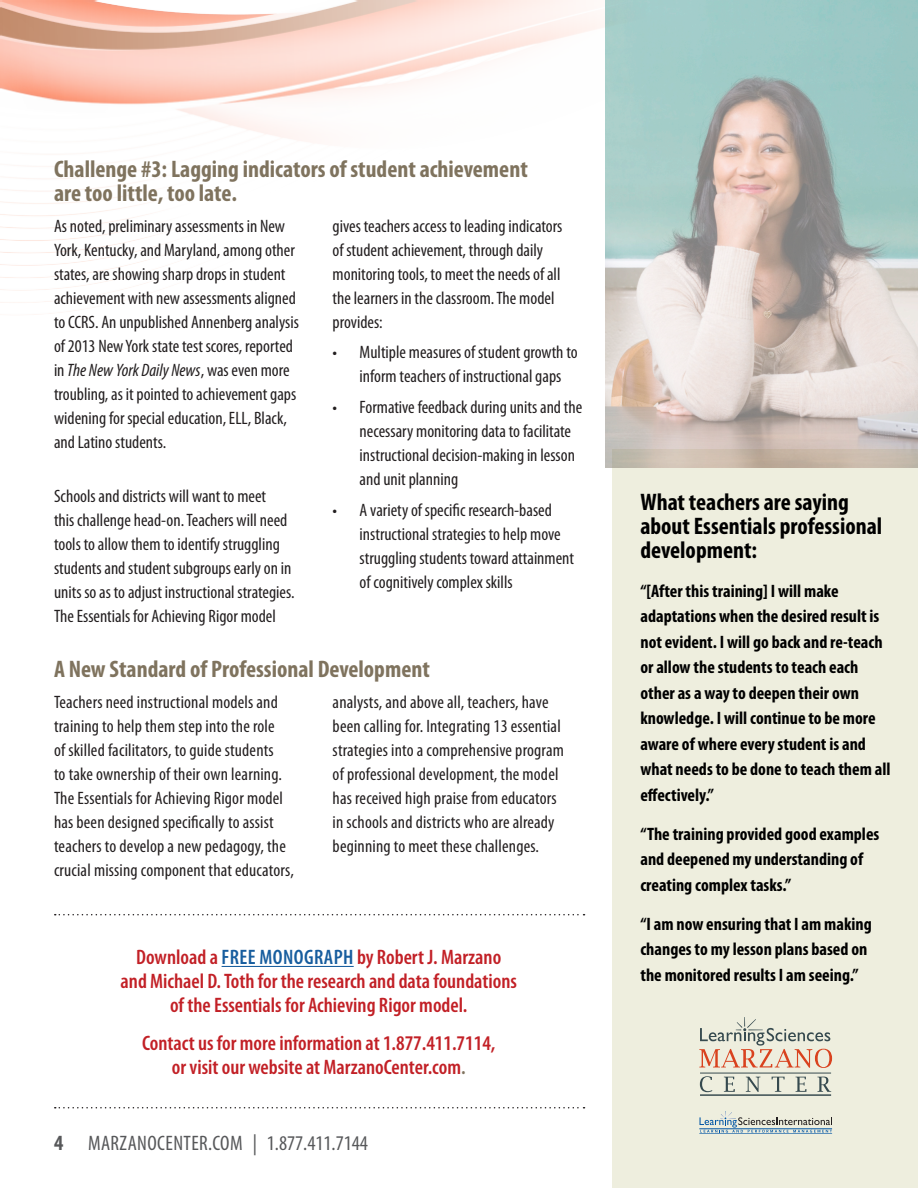
<style>
.page{position:relative;width:918px;height:1188px;background:#fff}
.page>*{position:absolute;margin:0;border:0;box-sizing:border-box;transform-origin:0 0}
.Subhead{font:700 condensed 24px/24px "Myriad Pro";color:#7f735e}
.Subhead-2{font:700 condensed 24px/24px "Myriad Pro";color:#000}
.t1{font:700 condensed 21.75px "Myriad Pro";color:#57585a}
.Subhead-3{font:600 condensed 21px/24px "Myriad Pro";color:#c22026;text-align:center}
.t2{font:condensed 21px "Myriad Pro";letter-spacing:.02em;color:#57585a}
.Body_Copy{font:condensed 18px/24px "Myriad Pro";color:#231f20}
.t3{font:700 condensed 18px/25.5px "Myriad Pro";color:#000}
.s1{font-style:italic}
.s2{color:#175d9e}
.s3{color:#7f735e}
</style>
<div class="page">
<img style="left:0;top:0;width:606px;height:330px">
<svg style="left:55px;top:1107px;width:530px;height:1px"></svg>
<div style="left:612px;top:449px;width:306px;height:739px;background:#eeeede"></div>
<hr style="left:222px;top:966px;width:132px;height:1px;background:#175d9e">
<svg style="left:699px;top:1017px;width:133px;height:51px"></svg>
<svg style="left:700px;top:1076px;width:12px;height:16px"></svg>
<svg style="left:724px;top:1077px;width:11px;height:15px"></svg>
<svg style="left:746px;top:1077px;width:14px;height:15px"></svg>
<svg style="left:772px;top:1077px;width:13px;height:15px"></svg>
<svg style="left:796px;top:1077px;width:10px;height:15px"></svg>
<svg style="left:817px;top:1077px;width:14px;height:15px"></svg>
<hr style="left:700px;top:1073px;width:131px;height:1px;background:#374b50">
<hr style="left:700px;top:1095px;width:131px;height:1px;background:#374b50">
<svg style="left:700px;top:1111px;width:133px;height:23px"></svg>
<hr style="left:699px;top:1129px;width:133px;height:1px;background:#0155a5">
<hr style="left:699px;top:1134px;width:133px;height:1px;background:#0155a5">
<img style="left:606px;top:0;width:312px;height:467px">
<svg style="left:55px;top:914px;width:530px;height:1px"></svg>
<p class="Subhead" style="left:54px;top:156px;width:475px">Challenge #3: Lagging indicators of student achievement are too little, too late.</p>
<p class="Body_Copy" style="left:54px;top:213px;width:247px">As noted, preliminary assessments in New York, Kentucky, and Maryland, among other states, are showing sharp drops in student achievement with new assessments aligned to CCRS. An unpublished Annenberg analysis of 2013 New York state test scores, reported in <span class="s1">The New York Daily News</span>, was even more troubling, as it pointed to achievement gaps widening for special education, ELL, Black, and Latino students.</p>
<p class="Body_Copy" style="left:333px;top:213px;width:231px">gives teachers access to leading indicators of student achievement, through daily monitoring tools, to meet the needs of all the learners in the classroom. The model provides:</p>
<p class="Body_Copy" style="left:333px;top:340px;width:247px;text-align:center">• Multiple measures of student growth to inform teachers of instructional gaps</p>
<p class="Body_Copy" style="left:360px;top:395px;width:224px;text-indent:-27px">• Formative feedback during units and the necessary monitoring data to facilitate instructional decision-making in lesson and unit planning</p>
<p class="Body_Copy" style="left:360px;top:498px;width:216px;text-indent:-27px">• A variety of specific research-based instructional strategies to help move struggling students toward attainment of cognitively complex skills</p>
<p class="Body_Copy" style="left:54px;top:484px;width:242px">Schools and districts will want to meet<br>this challenge head-on. Teachers will need tools to allow them to identify struggling students and student subgroups early on in units so as to adjust instructional strategies.<br>The Essentials for Achieving Rigor model</p>
<p class="Subhead" style="left:54px;top:657px;width:377px">A New Standard of Professional Development</p>
<p class="Body_Copy" style="left:54px;top:690px;width:241px">Teachers need instructional models and training to help them step into the role<br>of skilled facilitators, to guide students<br>to take ownership of their own learning.<br>The Essentials for Achieving Rigor model has been designed specifically to assist teachers to develop a new pedagogy, the crucial missing component that educators,</p>
<p class="Body_Copy" style="left:333px;top:690px;width:233px">analysts, and above all, teachers, have been calling for. Integrating 13 essential strategies into a comprehensive program of professional development, the model has received high praise from educators in schools and districts who are already beginning to meet these challenges.</p>
<p class="Subhead-3" style="left:121px;top:945px;width:398px">Download a <span class="s2">FREE MONOGRAPH</span> by Robert J. Marzano and Michael D. Toth for the research and data foundations of the Essentials for Achieving Rigor model.</p>
<p class="Subhead-3" style="left:142px;top:1031px;width:355px">Contact us for more information at 1.877.411.7114, or visit our website at MarzanoCenter.com<span class="s3">.</span></p>
<p class="t1" style="left:54px;top:1129px;width:11px">4</p>
<p class="t2" style="left:88px;top:1130px;width:281px">MARZANOCENTER.COM | 1.877.411.7144</p>
<p class="Subhead-2" style="left:640px;top:489px;width:243px">What teachers are saying about Essentials professional development:</p>
<p class="t3" style="left:640px;top:578px;width:252px">“[After this training] I will make adaptations when the desired result is not evident. I will go back and re-teach or allow the students to teach each other as a way to deepen their own knowledge. I will continue to be more aware of where every student is and what needs to be done to teach them all effectively.”</p>
<p class="t3" style="left:640px;top:821px;width:240px">“The training provided good examples and deepened my understanding of creating complex tasks.”</p>
<p class="t3" style="left:640px;top:911px;width:233px">“I am now ensuring that I am making changes to my lesson plans based on the monitored results I am seeing.”</p>
</div>
